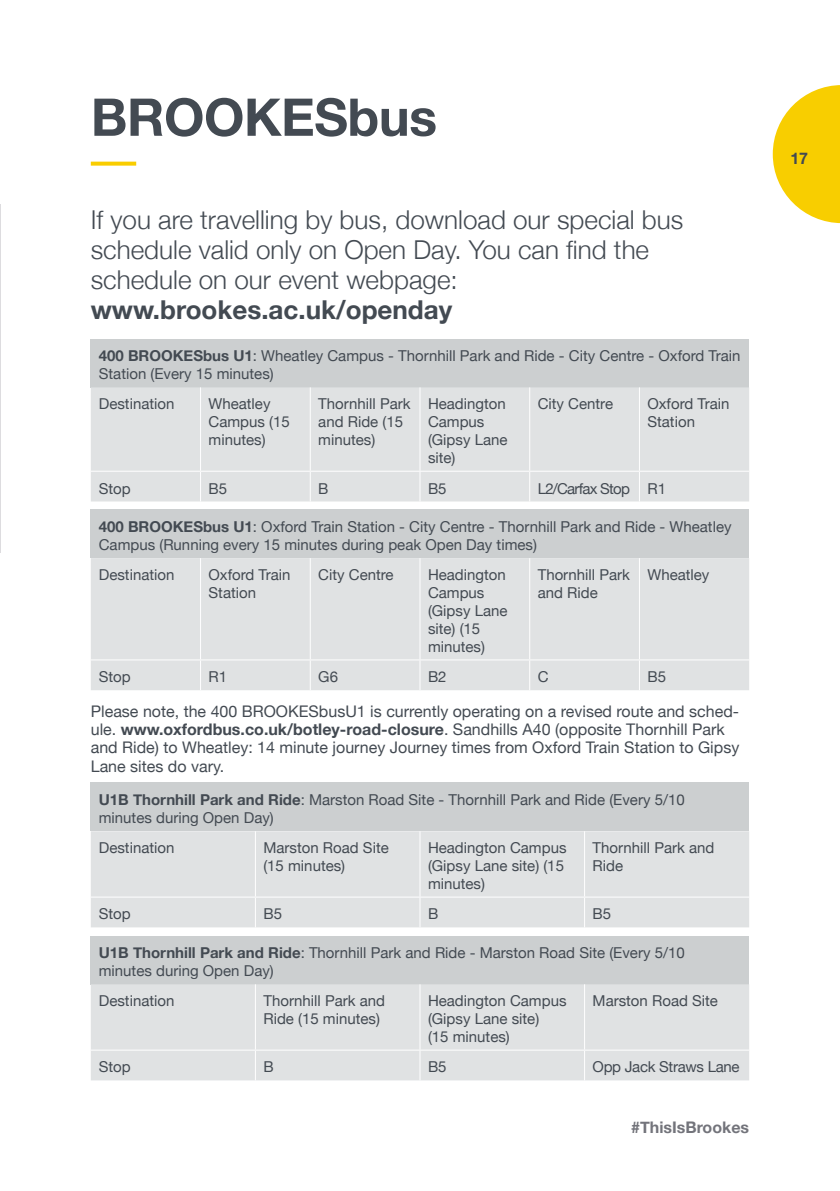
<style>
.page{position:relative;width:840px;height:1191px;background:#fff}
.page>*{position:absolute;margin:0;border:0;box-sizing:border-box;transform-origin:0 0}
.t1{font:700 52px "Helvetica Neue";letter-spacing:-.01em;color:#434a52}
.t2{font:300 26px/30px "Helvetica Neue";color:#434a52}
.t3{font:16px/18.4px "Helvetica Neue";color:#434a52}
.t4{font:700 16px "Helvetica Neue";color:#73747b}
.t5{font:700 16px "Helvetica Neue";color:#434a52}
.t6{font:15px/18px "Helvetica Neue";color:#434a52}
.t7{font:15px "Helvetica Neue";letter-spacing:-.02em;color:#434a52}
.t8{font:15px "Helvetica Neue";letter-spacing:-.05em;color:#434a52}
.s1{font-weight:700}
</style>
<div class="page">
<svg style="left:772px;top:85px;width:67px;height:138px"></svg>
<svg style="left:91px;top:162px;width:45px;height:4px"></svg>
<hr style="left:0;top:204px;width:1px;height:349px;background:#dddcdf">
<div style="left:91px;top:339px;width:657px;height:48px;background:#cccfd0"></div>
<div style="left:91px;top:387px;width:657px;height:114px;background:#e0e2e3"></div>
<hr style="left:200px;top:387px;width:1px;height:84px;background:#fff">
<hr style="left:309px;top:387px;width:1px;height:84px;background:#fff">
<hr style="left:419px;top:387px;width:1px;height:84px;background:#fff">
<hr style="left:529px;top:387px;width:1px;height:84px;background:#fff">
<hr style="left:638px;top:387px;width:1px;height:84px;background:#fff">
<hr style="left:91px;top:471px;width:109px;height:1px;background:#fff">
<hr style="left:200px;top:471px;width:110px;height:1px;background:#fff">
<svg style="left:200px;top:472px;width:1px;height:29px"></svg>
<hr style="left:310px;top:471px;width:110px;height:1px;background:#fff">
<svg style="left:309px;top:472px;width:1px;height:29px"></svg>
<hr style="left:420px;top:471px;width:109px;height:1px;background:#fff">
<svg style="left:419px;top:472px;width:1px;height:29px"></svg>
<hr style="left:529px;top:471px;width:110px;height:1px;background:#fff">
<svg style="left:529px;top:472px;width:1px;height:29px"></svg>
<hr style="left:639px;top:471px;width:109px;height:1px;background:#fff">
<svg style="left:638px;top:472px;width:1px;height:29px"></svg>
<div style="left:91px;top:509px;width:657px;height:49px;background:#cccfd0"></div>
<div style="left:91px;top:558px;width:657px;height:132px;background:#e0e2e3"></div>
<hr style="left:200px;top:558px;width:1px;height:101px;background:#fff">
<hr style="left:309px;top:558px;width:1px;height:101px;background:#fff">
<hr style="left:419px;top:558px;width:1px;height:101px;background:#fff">
<hr style="left:529px;top:558px;width:1px;height:101px;background:#fff">
<hr style="left:638px;top:558px;width:1px;height:101px;background:#fff">
<hr style="left:91px;top:659px;width:109px;height:1px;background:#fff">
<hr style="left:200px;top:659px;width:110px;height:1px;background:#fff">
<hr style="left:200px;top:660px;width:1px;height:30px;background:#fff">
<hr style="left:310px;top:659px;width:110px;height:1px;background:#fff">
<hr style="left:309px;top:660px;width:1px;height:30px;background:#fff">
<hr style="left:420px;top:659px;width:109px;height:1px;background:#fff">
<hr style="left:419px;top:660px;width:1px;height:30px;background:#fff">
<hr style="left:529px;top:659px;width:110px;height:1px;background:#fff">
<hr style="left:529px;top:660px;width:1px;height:30px;background:#fff">
<hr style="left:639px;top:659px;width:109px;height:1px;background:#fff">
<hr style="left:638px;top:660px;width:1px;height:30px;background:#fff">
<div style="left:91px;top:782px;width:657px;height:49px;background:#cccfd0"></div>
<div style="left:91px;top:831px;width:657px;height:96px;background:#e0e2e3"></div>
<hr style="left:255px;top:831px;width:1px;height:65px;background:#fff">
<hr style="left:419px;top:831px;width:1px;height:65px;background:#fff">
<hr style="left:583px;top:831px;width:1px;height:65px;background:#fff">
<hr style="left:91px;top:896px;width:164px;height:1px;background:#fff">
<hr style="left:255px;top:896px;width:165px;height:1px;background:#fff">
<hr style="left:255px;top:897px;width:1px;height:30px;background:#fff">
<hr style="left:420px;top:896px;width:164px;height:1px;background:#fff">
<hr style="left:419px;top:897px;width:1px;height:30px;background:#fff">
<hr style="left:584px;top:896px;width:164px;height:1px;background:#fff">
<hr style="left:583px;top:897px;width:1px;height:30px;background:#fff">
<div style="left:91px;top:935px;width:657px;height:49px;background:#cccfd0"></div>
<div style="left:91px;top:984px;width:657px;height:96px;background:#e0e2e3"></div>
<hr style="left:255px;top:984px;width:1px;height:65px;background:#fff">
<hr style="left:419px;top:984px;width:1px;height:65px;background:#fff">
<hr style="left:583px;top:984px;width:1px;height:65px;background:#fff">
<hr style="left:91px;top:1049px;width:164px;height:1px;background:#fff">
<hr style="left:255px;top:1049px;width:165px;height:1px;background:#fff">
<hr style="left:255px;top:1050px;width:1px;height:30px;background:#fff">
<hr style="left:420px;top:1049px;width:164px;height:1px;background:#fff">
<hr style="left:419px;top:1050px;width:1px;height:30px;background:#fff">
<hr style="left:584px;top:1049px;width:164px;height:1px;background:#fff">
<hr style="left:583px;top:1050px;width:1px;height:30px;background:#fff">
<p class="t1" style="left:91px;top:76px;width:347px">BROOKESbus</p>
<p class="t2" style="left:91px;top:203px;width:593px">If you are travelling by bus, download our special bus schedule valid only on Open Day. You can find the schedule on our event webpage: <span class="s1">www.brookes.ac.uk/openday</span></p>
<p class="t6" style="left:99px;top:348px;width:642px"><span class="s1">400 BROOKESbus U1</span>: Wheatley Campus - Thornhill Park and Ride - City Centre - Oxford Train<br>Station (Every 15 minutes)</p>
<p class="t6" style="left:99px;top:396px;width:77px">Destination</p>
<p class="t6" style="left:208px;top:396px;width:83px">Wheatley<br>Campus (15 minutes)</p>
<p class="t6" style="left:318px;top:396px;width:94px">Thornhill Park and Ride (15 minutes)</p>
<p class="t6" style="left:428px;top:396px;width:81px">Headington<br>Campus (Gipsy Lane site)</p>
<p class="t6" style="left:537px;top:396px;width:77px">City Centre</p>
<p class="t6" style="left:647px;top:396px;width:83px">Oxford Train<br>Station</p>
<p class="t6" style="left:99px;top:480px;width:33px">Stop</p>
<p class="t6" style="left:208px;top:480px;width:20px">B5</p>
<p class="t6" style="left:318px;top:480px;width:12px">B</p>
<p class="t6" style="left:428px;top:480px;width:20px">B5</p>
<p class="t8" style="left:537px;top:477px;width:94px">L2/Carfax Stop</p>
<p class="t6" style="left:647px;top:480px;width:20px">R1</p>
<p class="t6" style="left:99px;top:518px;width:634px"><span class="s1">400 BROOKESbus U1</span>: Oxford Train Station - City Centre - Thornhill Park and Ride - Wheatley<br>Campus (Running every 15 minutes during peak Open Day times)</p>
<p class="t6" style="left:99px;top:566px;width:77px">Destination</p>
<p class="t6" style="left:208px;top:566px;width:83px">Oxford Train<br>Station</p>
<p class="t6" style="left:318px;top:566px;width:77px">City Centre</p>
<p class="t6" style="left:428px;top:566px;width:81px">Headington<br>Campus (Gipsy Lane site) (15 minutes)</p>
<p class="t6" style="left:537px;top:566px;width:94px">Thornhill Park and Ride</p>
<p class="t6" style="left:647px;top:566px;width:63px">Wheatley</p>
<p class="t6" style="left:99px;top:669px;width:33px">Stop</p>
<p class="t6" style="left:208px;top:669px;width:20px">R1</p>
<p class="t6" style="left:318px;top:669px;width:21px">G6</p>
<p class="t6" style="left:428px;top:669px;width:20px">B2</p>
<p class="t6" style="left:537px;top:669px;width:12px">C</p>
<p class="t6" style="left:647px;top:669px;width:20px">B5</p>
<p class="t3" style="left:91px;top:703px;width:649px">Please note, the 400 BROOKESbusU1 is currently operating on a revised route and sched&shy;ule. <span class="s1">www.oxfordbus.co.uk/botley-road-closure</span>. Sandhills A40 (opposite Thornhill Park and Ride) to Wheatley: 14 minute journey Journey times from Oxford Train Station to Gipsy Lane sites do vary.</p>
<p class="t6" style="left:99px;top:792px;width:587px"><span class="s1">U1B Thornhill Park and Ride</span>: Marston Road Site - Thornhill Park and Ride (Every 5/10 minutes during Open Day)</p>
<p class="t6" style="left:99px;top:839px;width:77px">Destination</p>
<p class="t6" style="left:263px;top:839px;width:127px">Marston Road Site (15 minutes)</p>
<p class="t6" style="left:428px;top:839px;width:140px">Headington Campus (Gipsy Lane site) (15 minutes)</p>
<p class="t6" style="left:592px;top:839px;width:123px">Thornhill Park and<br>Ride</p>
<p class="t6" style="left:99px;top:906px;width:33px">Stop</p>
<p class="t6" style="left:263px;top:906px;width:20px">B5</p>
<p class="t6" style="left:428px;top:906px;width:12px">B</p>
<p class="t6" style="left:592px;top:906px;width:20px">B5</p>
<p class="t6" style="left:99px;top:944px;width:587px"><span class="s1">U1B Thornhill Park and Ride</span>: Thornhill Park and Ride - Marston Road Site (Every 5/10 minutes during Open Day)</p>
<p class="t6" style="left:99px;top:992px;width:77px">Destination</p>
<p class="t6" style="left:263px;top:992px;width:123px">Thornhill Park and<br>Ride (15 minutes)</p>
<p class="t6" style="left:428px;top:992px;width:140px">Headington Campus (Gipsy Lane site)<br>(15 minutes)</p>
<p class="t6" style="left:592px;top:992px;width:127px">Marston Road Site</p>
<p class="t6" style="left:99px;top:1059px;width:33px">Stop</p>
<p class="t6" style="left:263px;top:1059px;width:12px">B</p>
<p class="t6" style="left:428px;top:1059px;width:20px">B5</p>
<p class="t7" style="left:592px;top:1056px;width:148px">Opp Jack Straws Lane</p>
<p class="t4" style="left:630px;top:1114px;width:119px">#ThisIsBrookes</p>
<p class="t5" style="left:790px;top:146px;width:19px">17</p>
</div>
